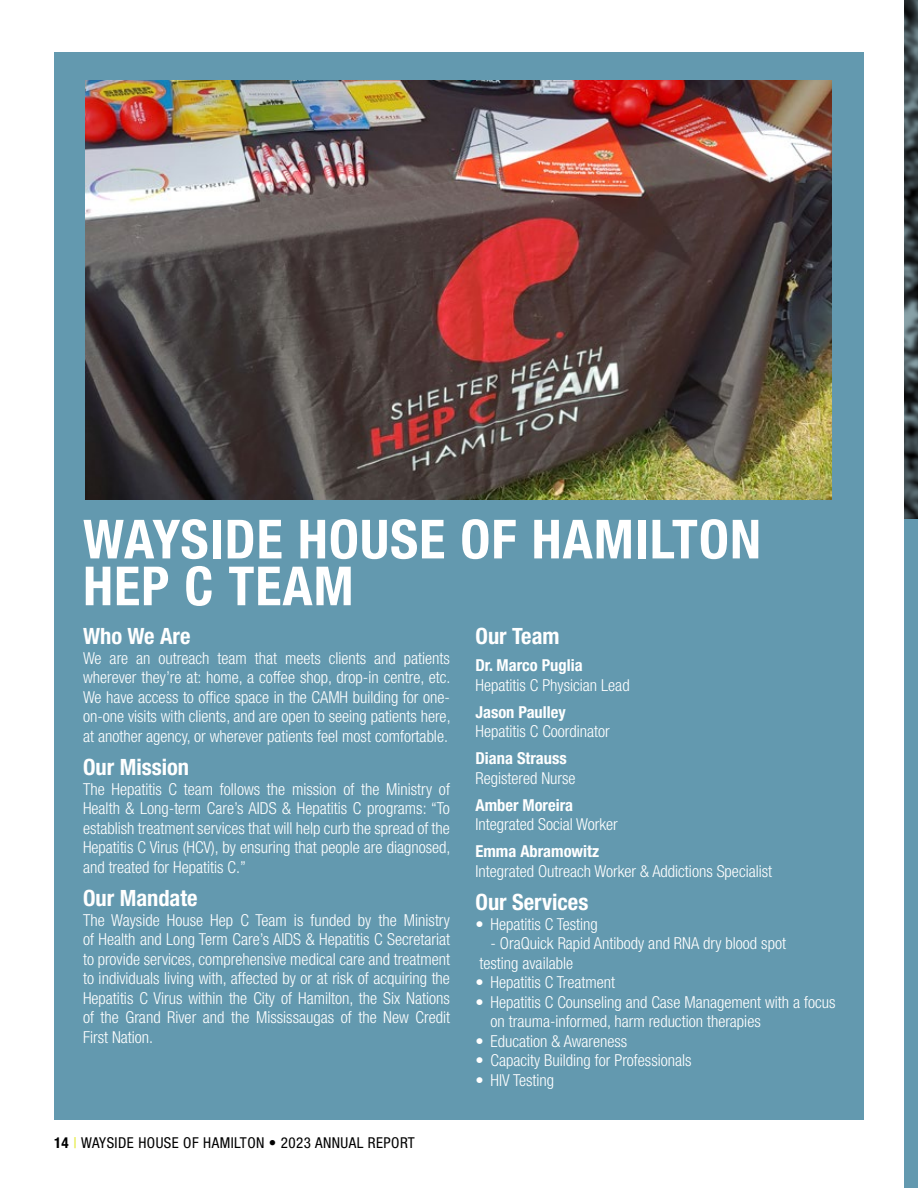
<style>
.page{position:relative;width:918px;height:1188px;background:#fff}
.page>*{position:absolute;margin:0;border:0;box-sizing:border-box;transform-origin:0 0}
.t1{font:700 condensed 54px/46.8px "Helvetica Neue LT Std";letter-spacing:.02em;color:#fff}
.t2{font:700 condensed 22.5px "Helvetica Neue LT Std";color:#fff}
.t3{font:300 condensed 16.5px/19.5px "Helvetica Neue LT Std";color:#fff;text-align:justify}
.t4{font:700 condensed 16.5px "Helvetica Neue LT Std";color:#fff}
.t5{font:condensed 15px "Helvetica Neue LT Std";letter-spacing:.03em;color:#000}
.s1{font-weight:700}
.s2{color:#e0e621}
</style>
<div class="page">
<svg style="left:904px;top:0;width:14px;height:520px;background:#3b474b"></svg>
<div style="left:904px;top:520px;width:14px;height:668px;background:#6399af"></div>
<div style="left:54px;top:52px;width:810px;height:1068px;background:#6399af"></div>
<img style="left:86px;top:81px;width:746px;height:419px">
<h1 class="t1" style="left:83px;top:515px;width:679px">WAYSIDE HOUSE OF HAMILTON<br>HEP C TEAM</h1>
<h2 class="t2" style="left:83px;top:623px;width:109px">Who We Are</h2>
<p class="t3" style="left:83px;top:648px;width:369px">We are an outreach team that meets clients and patients wherever they’re at: home, a coffee shop, drop-in centre, etc.<br>We have access to office space in the CAMH building for one&shy;on-one visits with clients, and are open to seeing patients here, at another agency, or wherever patients feel most comfortable.</p>
<h2 class="t2" style="left:83px;top:753px;width:108px">Our Mission</h2>
<p class="t3" style="left:83px;top:779px;width:369px">The Hepatitis C team follows the mission of the Ministry of Health &amp; Long-term Care’s AIDS &amp; Hepatitis C programs: “To establish treatment services that will help curb the spread of the Hepatitis C Virus (HCV), by ensuring that people are diagnosed, and treated for Hepatitis C.”</p>
<h2 class="t2" style="left:83px;top:885px;width:116px">Our Mandate</h2>
<p class="t3" style="left:83px;top:910px;width:369px">The Wayside House Hep C Team is funded by the Ministry of Health and Long Term Care’s AIDS &amp; Hepatitis C Secretariat to provide services, comprehensive medical care and treatment to individuals living with, affected by or at risk of acquiring the Hepatitis C Virus within the City of Hamilton, the Six Nations of the Grand River and the Mississaugas of the New Credit First Nation.</p>
<h2 class="t2" style="left:476px;top:623px;width:86px">Our Team</h2>
<p class="t4" style="left:476px;top:655px;width:109px">Dr. Marco Puglia</p>
<p class="t3" style="left:476px;top:675px;width:156px">Hepatitis C Physician Lead</p>
<p class="t4" style="left:476px;top:702px;width:92px">Jason Paulley</p>
<p class="t3" style="left:476px;top:722px;width:136px">Hepatitis C Coordinator</p>
<p class="t4" style="left:476px;top:748px;width:93px">Diana Strauss</p>
<p class="t3" style="left:476px;top:768px;width:102px">Registered Nurse</p>
<p class="t4" style="left:476px;top:795px;width:99px">Amber Moreira</p>
<p class="t3" style="left:476px;top:815px;width:144px">Integrated Social Worker</p>
<p class="t4" style="left:476px;top:841px;width:125px">Emma Abramowitz</p>
<p class="t3" style="left:476px;top:861px;width:298px">Integrated Outreach Worker &amp; Addictions Specialist</p>
<h2 class="t2" style="left:476px;top:889px;width:114px">Our Services</h2>
<p class="t3" style="left:476px;top:914px;width:124px">• Hepatitis C Testing</p>
<p class="t3" style="left:479px;top:934px;width:308px;text-indent:11px">- OraQuick Rapid Antibody and RNA dry blood spot testing available</p>
<p class="t3" style="left:476px;top:973px;width:141px">• Hepatitis C Treatment</p>
<p class="t3" style="left:490px;top:992px;width:347px;text-indent:-15px">• Hepatitis C Counseling and Case Management with a focus on trauma-informed, harm reduction therapies</p>
<p class="t3" style="left:476px;top:1031px;width:153px">• Education &amp; Awareness</p>
<p class="t3" style="left:476px;top:1051px;width:218px">• Capacity Building for Professionals</p>
<p class="t3" style="left:476px;top:1070px;width:80px">• HIV Testing</p>
<p class="t5" style="left:54px;top:1134px;width:362px"><span class="s1">14</span> <span class="s2">|</span> WAYSIDE HOUSE OF HAMILTON • 2023 ANNUAL REPORT</p>
</div>
